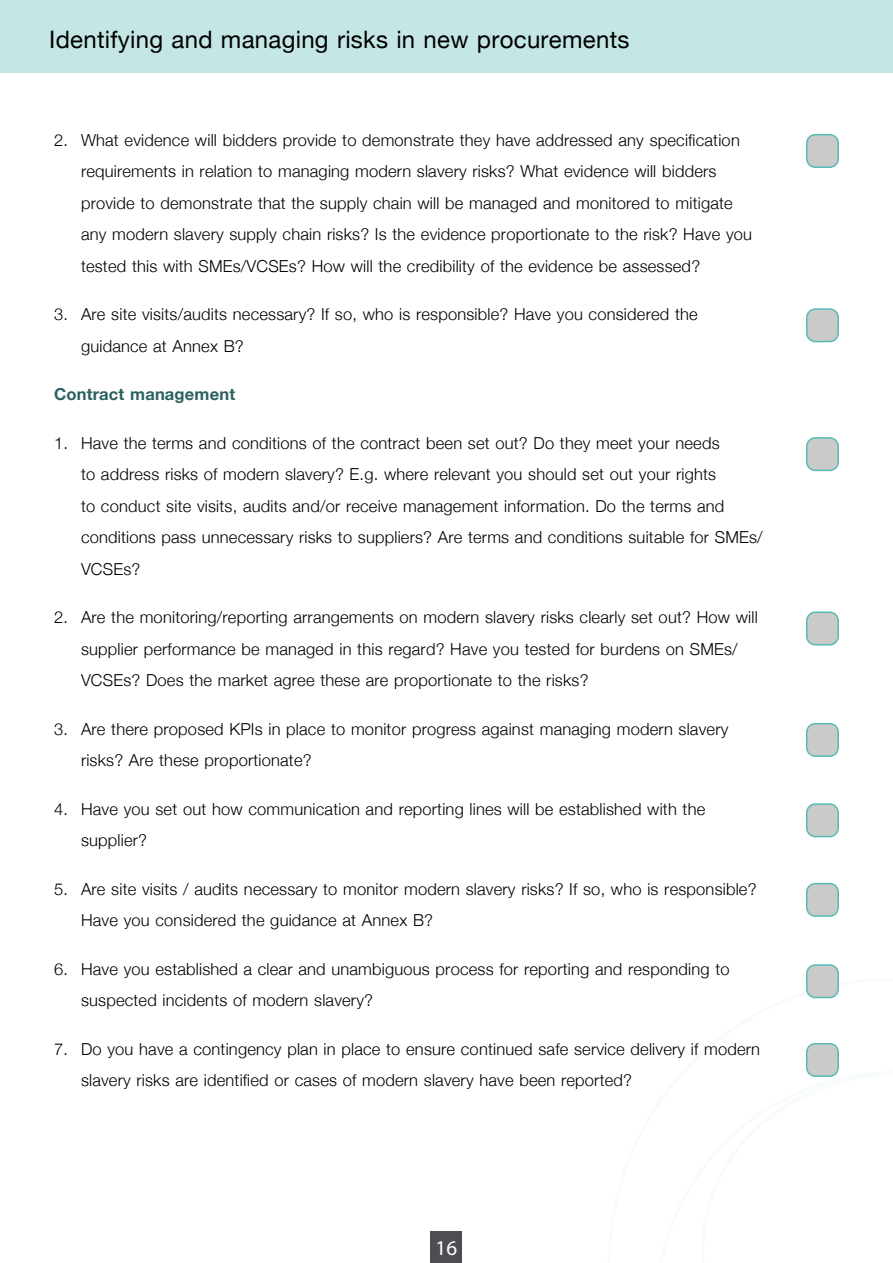
<style>
.page{position:relative;width:893px;height:1263px;background:#fff}
.page>*{position:absolute;margin:0;border:0;box-sizing:border-box;transform-origin:0 0}
.t1{font:24px "Helvetica Neue";letter-spacing:.01em;color:#000}
.t2{font:21px "Myriad Pro";color:#fff}
.t3{font:300 16.5px/31.5px "Helvetica Neue";letter-spacing:.01em;color:#000}
.Body_subsection_H4{font:700 16.5px "Helvetica Neue";letter-spacing:.01em;color:#28615f}
</style>
<div class="page">
<div style="left:431px;top:1231px;width:31px;height:32px;background:#4d4e53"></div>
<div style="left:0;top:0;width:893px;height:72px;background:#c4e6e5"></div>
<div style="left:807px;top:135px;width:31px;height:32px;background:#cacac8;border-radius:9px"></div>
<div style="left:806px;top:134px;width:33px;height:34px;border:2px solid #57bab7;border-radius:9px"></div>
<div style="left:807px;top:309px;width:31px;height:33px;background:#cacac8;border-radius:9px"></div>
<div style="left:806px;top:308px;width:33px;height:34px;border:2px solid #57bab7;border-radius:9px"></div>
<div style="left:807px;top:438px;width:31px;height:32px;background:#cacac8;border-radius:9px"></div>
<div style="left:806px;top:437px;width:33px;height:34px;border:2px solid #57bab7;border-radius:9px"></div>
<div style="left:807px;top:612px;width:31px;height:33px;background:#cacac8;border-radius:9px"></div>
<div style="left:806px;top:611px;width:33px;height:34px;border:2px solid #57bab7;border-radius:9px"></div>
<div style="left:807px;top:724px;width:31px;height:32px;background:#cacac8;border-radius:9px"></div>
<div style="left:806px;top:723px;width:33px;height:34px;border:2px solid #57bab7;border-radius:9px"></div>
<div style="left:807px;top:804px;width:31px;height:32px;background:#cacac8;border-radius:9px"></div>
<div style="left:806px;top:803px;width:33px;height:34px;border:2px solid #57bab7;border-radius:9px"></div>
<div style="left:807px;top:883px;width:31px;height:33px;background:#cacac8;border-radius:9px"></div>
<div style="left:806px;top:883px;width:33px;height:34px;border:2px solid #57bab7;border-radius:9px"></div>
<div style="left:807px;top:965px;width:31px;height:32px;background:#cacac8;border-radius:9px"></div>
<div style="left:806px;top:964px;width:33px;height:34px;border:2px solid #57bab7;border-radius:9px"></div>
<div style="left:807px;top:1044px;width:31px;height:32px;background:#cacac8;border-radius:9px"></div>
<div style="left:806px;top:1043px;width:33px;height:34px;border:2px solid #57bab7;border-radius:9px"></div>
<h1 class="t1" style="left:49px;top:22px;width:582px">Identifying and managing risks in new procurements</h1>
<p class="t3" style="left:81px;top:123px;width:673px;text-indent:-27px">2. What evidence will bidders provide to demonstrate they have addressed any specification requirements in relation to managing modern slavery risks? What evidence will bidders provide to demonstrate that the supply chain will be managed and monitored to mitigate any modern slavery supply chain risks? Is the evidence proportionate to the risk? Have you tested this with SMEs/VCSEs? How will the credibility of the evidence be assessed?</p>
<p class="t3" style="left:81px;top:297px;width:618px;text-indent:-27px">3. Are site visits/audits necessary? If so, who is responsible? Have you considered the guidance at Annex B?</p>
<h4 class="Body_subsection_H4" style="left:54px;top:381px;width:183px">Contract management</h4>
<p class="t3" style="left:81px;top:426px;width:683px;text-indent:-27px">1. Have the terms and conditions of the contract been set out? Do they meet your needs<br>to address risks of modern slavery? E.g. where relevant you should set out your rights<br>to conduct site visits, audits and/or receive management information. Do the terms and conditions pass unnecessary risks to suppliers? Are terms and conditions suitable for SMEs/ VCSEs?</p>
<p class="t3" style="left:81px;top:600px;width:678px;text-indent:-27px">2. Are the monitoring/reporting arrangements on modern slavery risks clearly set out? How will supplier performance be managed in this regard? Have you tested for burdens on SMEs/<br>VCSEs? Does the market agree these are proportionate to the risks?</p>
<p class="t3" style="left:81px;top:712px;width:649px;text-indent:-27px">3. Are there proposed KPIs in place to monitor progress against managing modern slavery risks? Are these proportionate?</p>
<p class="t3" style="left:81px;top:792px;width:626px;text-indent:-27px">4. Have you set out how communication and reporting lines will be established with the supplier?</p>
<p class="t3" style="left:81px;top:872px;width:677px;text-indent:-27px">5. Are site visits / audits necessary to monitor modern slavery risks? If so, who is responsible?<br>Have you considered the guidance at Annex B?</p>
<p class="t3" style="left:81px;top:952px;width:650px;text-indent:-27px">6. Have you established a clear and unambiguous process for reporting and responding to suspected incidents of modern slavery?</p>
<p class="t3" style="left:81px;top:1032px;width:681px;text-indent:-27px">7. Do you have a contingency plan in place to ensure continued safe service delivery if modern slavery risks are identified or cases of modern slavery have been reported?</p>
<p class="t2" style="left:436px;top:1235px;width:23px">16</p>
</div>
